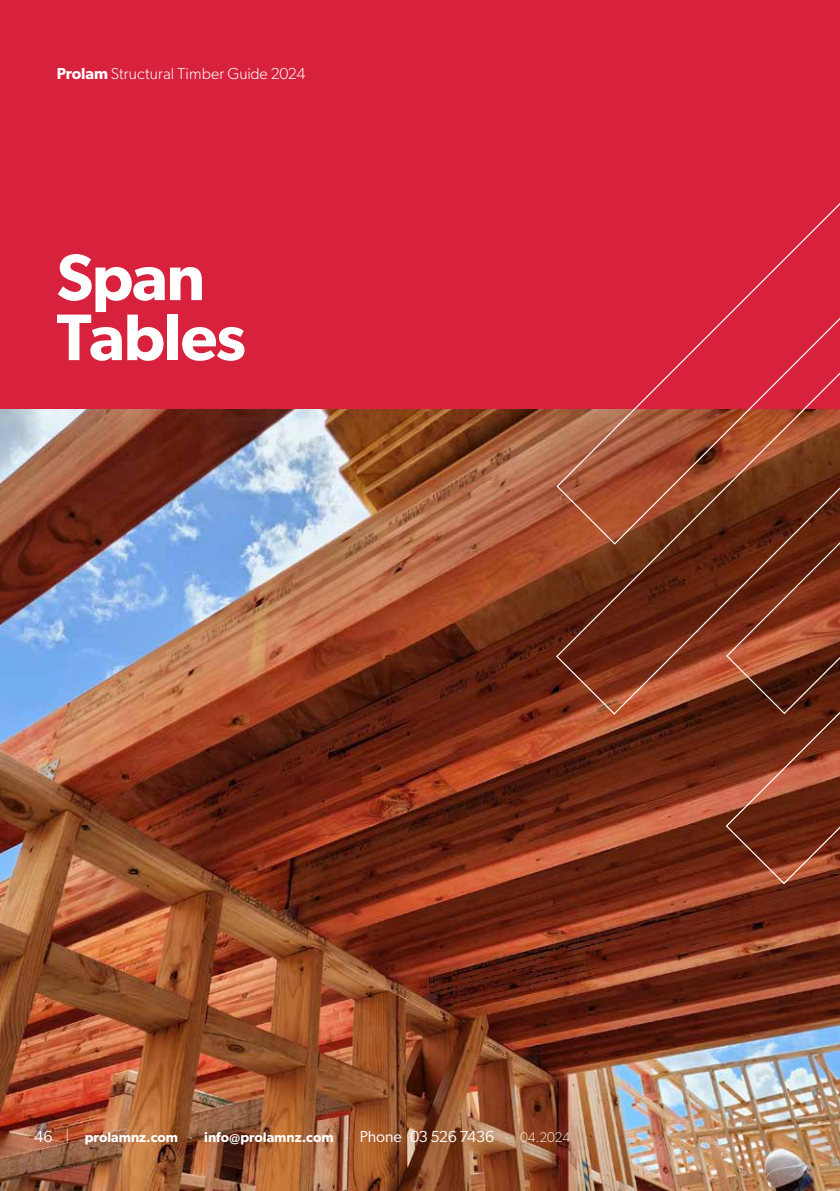
<style>
.page{position:relative;width:840px;height:1191px;background:#fff}
.page>*{position:absolute;margin:0;border:0;box-sizing:border-box;transform-origin:0 0}
.t1{font:600 66px/60px "Gibson";letter-spacing:-.02em;color:#fff}
.t2{font:300 16px "Gibson";letter-spacing:.01em;color:#fff}
.t3{font:600 14px "Gibson";color:#fff}
.s1{font-weight:600}
.s2{font-weight:400;font-size:16px}
.s3{font-weight:100;font-size:16px}
.s4{font-weight:100}
</style>
<div class="page">
<div style="left:0;top:0;width:839px;height:409px;background:#d7213d"></div>
<img style="left:0;top:409px;width:839px;height:782px">
<svg style="left:555px;top:204px;width:284px;height:712px"></svg>
<p class="t2" style="left:57px;top:64px;width:250px"><span class="s1">Prolam</span> Structural Timber Guide 2024</p>
<h1 class="t1" style="left:57px;top:246px;width:191px">Span<br>Tables</h1>
<p class="t3" style="left:34px;top:1128px;width:537px"><span class="s2">46</span> <span class="s3">|</span> prolamnz.com <span class="s4">·</span> info@prolamnz.com <span class="s4">·</span> <span class="s2">Phone 03 526 7436</span> <span class="s4">· 04.2024</span></p>
</div>
